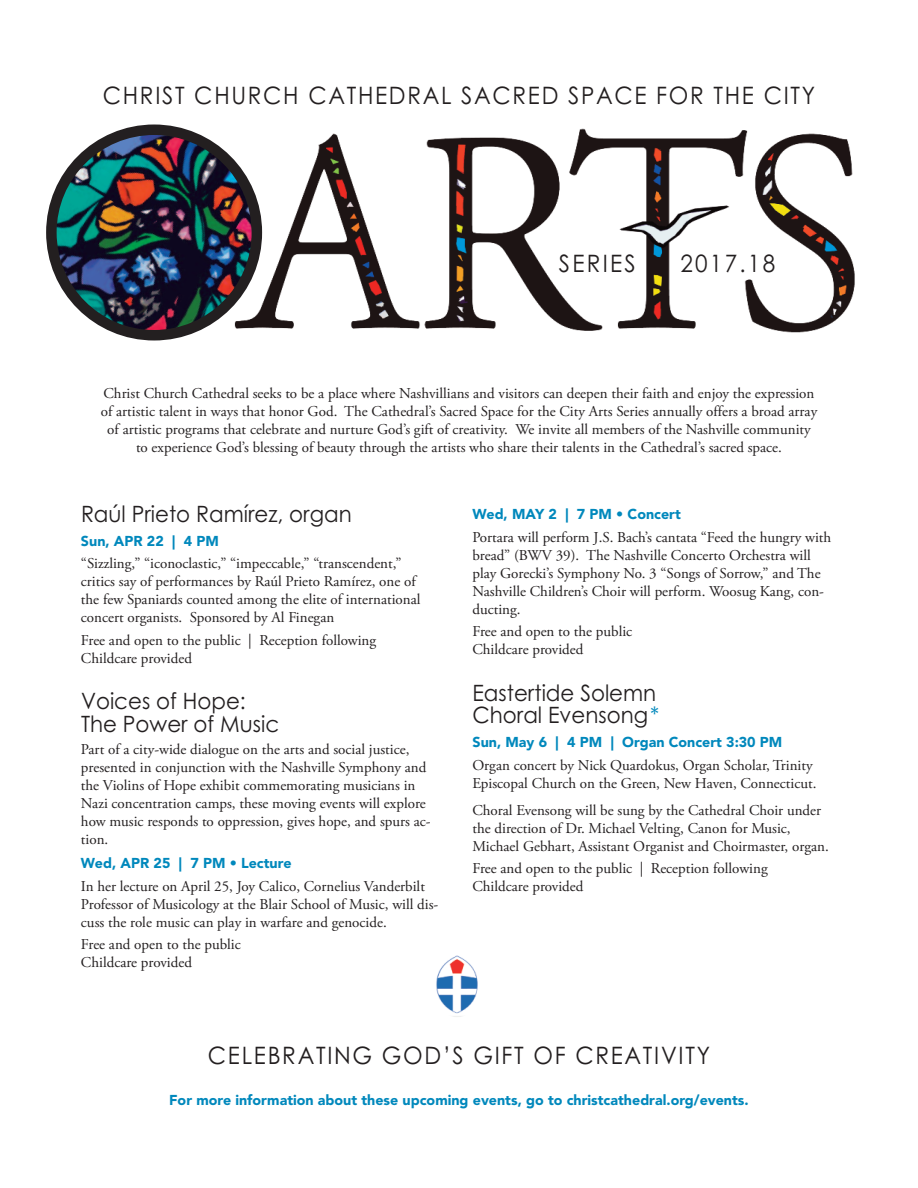
<style>
.page{position:relative;width:918px;height:1188px;background:#fff}
.page>*{position:absolute;margin:0;border:0;box-sizing:border-box;transform-origin:0 0}
.t1{font:24px "Century Gothic";letter-spacing:.075em;color:#231f20;scale:.94 1}
.t2{font:22.5px/22.5px "Century Gothic";color:#231f20;scale:.95 1}
.t3{font:15px/18px "Adobe Garamond Pro";color:#231f20}
.t4{font:900 14.25px "Avenir";color:#0088bc}
.s1{color:#0088bc}
</style>
<div class="page">
<img style="left:262px;top:128px;width:593px;height:205px">
<img style="left:46px;top:124px;width:216px;height:216px">
<img style="left:434px;top:953px;width:47px;height:64px;border-radius:50%">
<h1 class="t1" style="left:103px;top:81px;width:759px">CHRIST CHURCH CATHEDRAL SACRED SPACE FOR THE CITY</h1>
<h1 class="t1" style="left:559px;top:250px;width:83px">SERIES</h1>
<h1 class="t1" style="left:680px;top:250px;width:102px">2017.18</h1>
<p class="t3" style="left:101px;top:385px;width:718px;text-align:center">Christ Church Cathedral seeks to be a place where Nashvillians and visitors can deepen their faith and enjoy the expression of artistic talent in ways that honor God. The Cathedral’s Sacred Space for the City Arts Series annually offers a broad array of artistic programs that celebrate and nurture God’s gift of creativity. We invite all members of the Nashville community to experience God’s blessing of beauty through the artists who share their talents in the Cathedral’s sacred space.</p>
<h2 class="t2" style="left:81px;top:503px;width:287px">Raúl Prieto Ramírez, organ</h2>
<p class="t4" style="left:81px;top:528px;width:139px">Sun, APR 22 | 4 PM</p>
<p class="t3" style="left:81px;top:556px;width:341px">“Sizzling,” “iconoclastic,” “impeccable,” “transcendent,” critics say of performances by Raúl Prieto Ramírez, one of the few Spaniards counted among the elite of international concert organists. Sponsored by Al Finegan</p>
<p class="t3" style="left:81px;top:632px;width:297px">Free and open to the public | Reception following<br>Childcare provided</p>
<h2 class="t2" style="left:81px;top:690px;width:210px">Voices of Hope:<br>The Power of Music</h2>
<p class="t3" style="left:81px;top:742px;width:351px">Part of a city-wide dialogue on the arts and social justice, presented in conjunction with the Nashville Symphony and the Violins of Hope exhibit commemorating musicians in Nazi concentration camps, these moving events will explore how music responds to oppression, gives hope, and spurs ac&shy;tion.</p>
<p class="t4" style="left:81px;top:851px;width:212px">Wed, APR 25 | 7 PM • Lecture</p>
<p class="t3" style="left:81px;top:878px;width:359px">In her lecture on April 25, Joy Calico, Cornelius Vanderbilt<br>Professor of Musicology at the Blair School of Music, will dis&shy;cuss the role music can play in warfare and genocide.</p>
<p class="t3" style="left:81px;top:937px;width:161px">Free and open to the public<br>Childcare provided</p>
<p class="t4" style="left:472px;top:502px;width:210px">Wed, MAY 2 | 7 PM • Concert</p>
<p class="t3" style="left:472px;top:529px;width:360px">Portara will perform J.S. Bach’s cantata “Feed the hungry with bread” (BWV 39). The Nashville Concerto Orchestra will play Gorecki’s Symphony No. 3 “Songs of Sorrow,” and The Nashville Children’s Choir will perform. Woosug Kang, con&shy;ducting.</p>
<p class="t3" style="left:472px;top:624px;width:161px">Free and open to the public<br>Childcare provided</p>
<h2 class="t2" style="left:473px;top:681px;width:198px">Eastertide Solemn<br>Choral Evensong<span class="s1">*</span></h2>
<p class="t4" style="left:472px;top:730px;width:311px">Sun, May 6 | 4 PM | Organ Concert 3:30 PM</p>
<p class="t3" style="left:472px;top:757px;width:345px">Organ concert by Nick Quardokus, Organ Scholar, Trinity<br>Episcopal Church on the Green, New Haven, Connecticut.</p>
<p class="t3" style="left:472px;top:802px;width:358px">Choral Evensong will be sung by the Cathedral Choir under the direction of Dr. Michael Velting, Canon for Music,<br>Michael Gebhart, Assistant Organist and Choirmaster, organ.</p>
<p class="t3" style="left:472px;top:861px;width:297px">Free and open to the public | Reception following<br>Childcare provided</p>
<h1 class="t1" style="left:208px;top:1042px;width:536px">CELEBRATING GOD’S GIFT OF CREATIVITY</h1>
<p class="t4" style="left:169px;top:1087px;width:581px">For more information about these upcoming events, go to christcathedral.org/events.</p>
</div>
